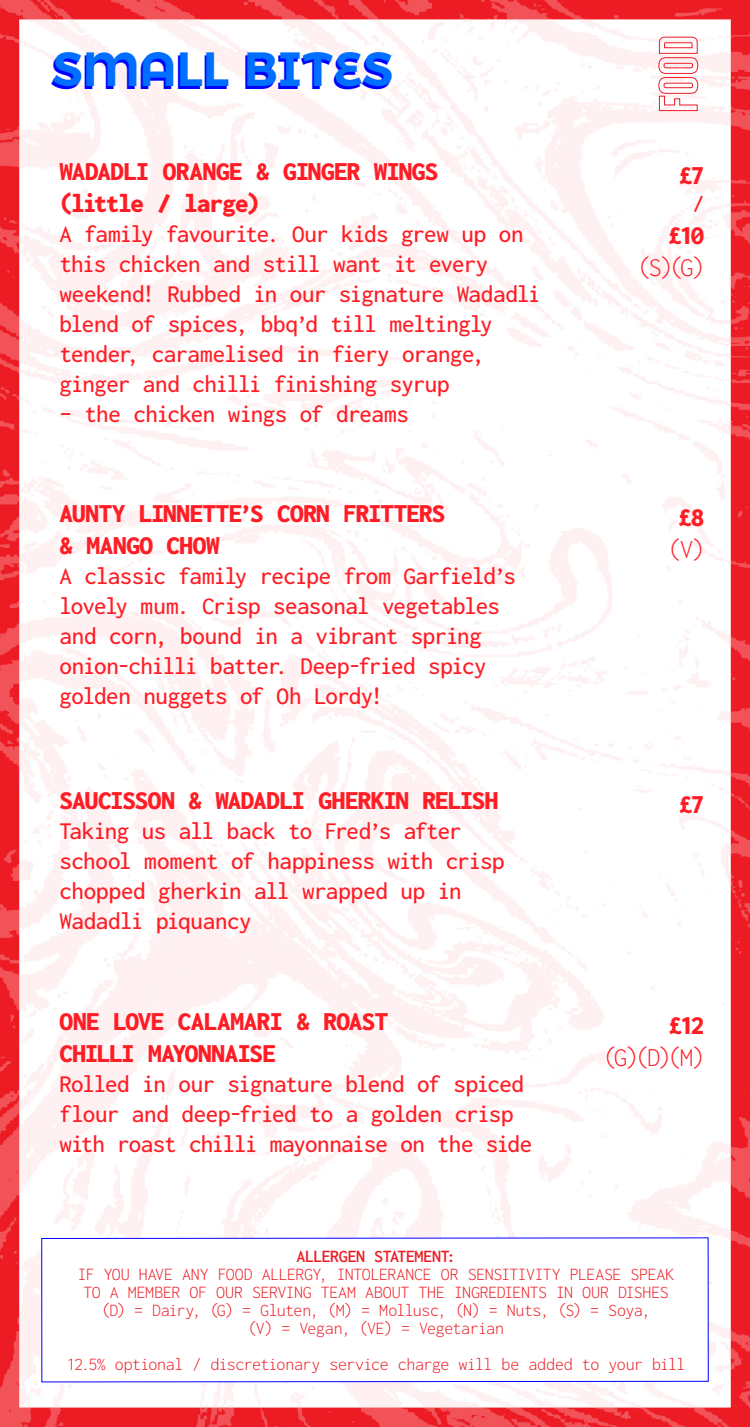
<style>
.page{position:relative;width:750px;height:1427px;background:#fff}
.page>*{position:absolute;margin:0;border:0;box-sizing:border-box;transform-origin:0 0}
.t1{font:600 48px "Montserrat Alternates";color:#006eff}
.t2{font:27px/32.4px "Inconsolata";letter-spacing:-.025em;color:#ff1d25}
.t3{font:25px/30px "Inconsolata";letter-spacing:-.03em;color:#ff1d25}
.t4{font:23px "Inconsolata";color:#ff1d25}
.t5{font:18px/18px "Inconsolata";letter-spacing:-.025em;color:#ed1c24;text-align:center}
</style>
<div class="page">
<img style="left:0;top:0;width:750px;height:1426px">
<svg style="left:658px;top:36px;width:41px;height:76px"></svg>
<svg style="left:41px;top:1237px;width:668px;height:145px"></svg>
<h1 class="t1" style="left:52px;top:30px;width:343px">SMALL BITES</h1>
<p class="t2" style="left:60px;top:155px;width:380px">WADADLI ORANGE &amp; GINGER WINGS (little / large)</p>
<p class="t3" style="left:60px;top:219px;width:483px">A family favourite. Our kids grew up on this chicken and still want it every weekend! Rubbed in our signature Wadadli blend of spices, bbq’d till meltingly tender, caramelised in fiery orange, ginger and chilli finishing syrup</p>
<p class="t3" style="left:60px;top:399px;width:351px">– the chicken wings of dreams</p>
<p class="t2" style="left:60px;top:497px;width:387px">AUNTY LINNETTE’S CORN FRITTERS &amp; MANGO CHOW</p>
<p class="t3" style="left:60px;top:561px;width:458px">A classic family recipe from Garfield’s lovely mum. Crisp seasonal vegetables and corn, bound in a vibrant spring onion-chilli batter. Deep-fried spicy golden nuggets of Oh Lordy!</p>
<p class="t2" style="left:60px;top:784px;width:440px">SAUCISSON &amp; WADADLI GHERKIN RELISH</p>
<p class="t3" style="left:60px;top:816px;width:447px">Taking us all back to Fred’s after school moment of happiness with crisp chopped gherkin all wrapped up in<br>Wadadli piquancy</p>
<p class="t2" style="left:60px;top:1005px;width:330px">ONE LOVE CALAMARI &amp; ROAST<br>CHILLI MAYONNAISE</p>
<p class="t3" style="left:60px;top:1069px;width:474px">Rolled in our signature blend of spiced flour and deep-fried to a golden crisp with roast chilli mayonnaise on the side</p>
<p class="t2" style="left:679px;top:159px;width:27px">£7</p>
<p class="t4" style="left:693px;top:188px;width:13px">/</p>
<p class="t2" style="left:638px;top:219px;width:68px;text-align:right">£10 (S)(G)</p>
<p class="t2" style="left:668px;top:501px;width:38px;text-align:center">£8 (V)</p>
<p class="t2" style="left:679px;top:788px;width:27px">£7</p>
<p class="t2" style="left:603px;top:1009px;width:102px;text-align:right">£12 (G)(D)(M)</p>
<p class="t5" style="left:78px;top:1247px;width:598px">ALLERGEN STATEMENT:<br>IF YOU HAVE ANY FOOD ALLERGY, INTOLERANCE OR SENSITIVITY PLEASE SPEAK TO A MEMBER OF OUR SERVING TEAM ABOUT THE INGREDIENTS IN OUR DISHES (D) = Dairy, (G) = Gluten, (M) = Mollusc, (N) = Nuts, (S) = Soya,<br>(V) = Vegan, (VE) = Vegetarian</p>
<p class="t5" style="left:67px;top:1355px;width:620px">12.5% optional / discretionary service charge will be added to your bill</p>
</div>
